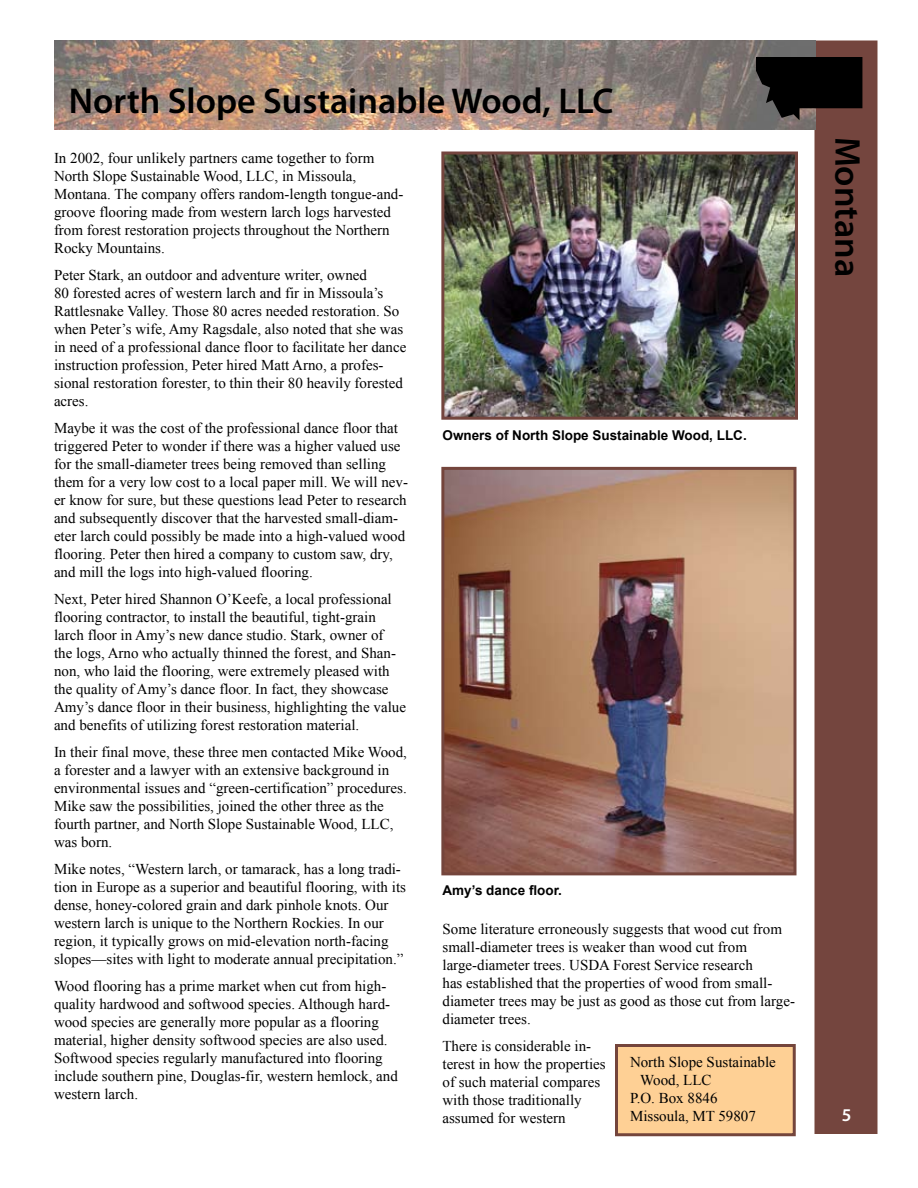
<style>
.page{position:relative;width:918px;height:1188px;background:#fff}
.page>*{position:absolute;margin:0;border:0;box-sizing:border-box;transform-origin:0 0}
.t1{font:600 36px "Myriad Pro";color:#000}
.t2{font:600 18px "Myriad Pro";color:#fff}
.t3{font:15px/18px "Times New Roman";color:#000}
.t4{font:700 13.5px "Arial";color:#000}
</style>
<div class="page">
<div style="left:815px;top:41px;width:62px;height:1092px;background:#74453e"></div>
<div style="left:814px;top:40px;width:64px;height:1094px;border:2px solid #74453c"></div>
<img style="left:54px;top:40px;width:762px;height:90px">
<div style="left:616px;top:1046px;width:178px;height:89px;background:#fed095"></div>
<div style="left:615px;top:1044px;width:181px;height:92px;border:3px solid #74453c"></div>
<img style="left:445px;top:156px;width:349px;height:260px">
<div style="left:441px;top:152px;width:357px;height:268px;border:3px solid #74453e"></div>
<img style="left:445px;top:471px;width:347px;height:400px">
<div style="left:441px;top:467px;width:355px;height:408px;border:3px solid #74453c"></div>
<svg style="left:756px;top:57px;width:106px;height:63px;background:#191514"></svg>
<h1 class="t1" style="left:69px;top:80px;width:546px">North Slope Sustainable Wood, LLC</h1>
<p class="t3" style="left:54px;top:149px;width:351px">In 2002, four unlikely partners came together to form North Slope Sustainable Wood, LLC, in Missoula, Montana. The company offers random-length tongue-and&shy;groove flooring made from western larch logs harvested from forest restoration projects throughout the Northern Rocky Mountains.</p>
<p class="t3" style="left:54px;top:266px;width:354px">Peter Stark, an outdoor and adventure writer, owned<br>80 forested acres of western larch and fir in Missoula’s Rattlesnake Valley. Those 80 acres needed restoration. So when Peter’s wife, Amy Ragsdale, also noted that she was in need of a professional dance floor to facilitate her dance instruction profession, Peter hired Matt Arno, a profes&shy;sional restoration forester, to thin their 80 heavily forested acres.</p>
<p class="t3" style="left:54px;top:419px;width:355px">Maybe it was the cost of the professional dance floor that triggered Peter to wonder if there was a higher valued use for the small-diameter trees being removed than selling them for a very low cost to a local paper mill. We will nev&shy;er know for sure, but these questions lead Peter to research and subsequently discover that the harvested small-diam&shy;eter larch could possibly be made into a high-valued wood flooring. Peter then hired a company to custom saw, dry, and mill the logs into high-valued flooring.</p>
<p class="t3" style="left:54px;top:590px;width:354px">Next, Peter hired Shannon O’Keefe, a local professional flooring contractor, to install the beautiful, tight-grain larch floor in Amy’s new dance studio. Stark, owner of<br>the logs, Arno who actually thinned the forest, and Shan&shy;non, who laid the flooring, were extremely pleased with the quality of Amy’s dance floor. In fact, they showcase Amy’s dance floor in their business, highlighting the value and benefits of utilizing forest restoration material.</p>
<p class="t3" style="left:54px;top:743px;width:354px">In their final move, these three men contacted Mike Wood, a forester and a lawyer with an extensive background in environmental issues and “green-certification” procedures.<br>Mike saw the possibilities, joined the other three as the fourth partner, and North Slope Sustainable Wood, LLC, was born.</p>
<p class="t3" style="left:54px;top:860px;width:354px">Mike notes, “Western larch, or tamarack, has a long tradi&shy;tion in Europe as a superior and beautiful flooring, with its dense, honey-colored grain and dark pinhole knots. Our western larch is unique to the Northern Rockies. In our region, it typically grows on mid-elevation north-facing slopes—sites with light to moderate annual precipitation.”</p>
<p class="t3" style="left:54px;top:977px;width:345px">Wood flooring has a prime market when cut from high&shy;quality hardwood and softwood species. Although hard&shy;wood species are generally more popular as a flooring material, higher density softwood species are also used.<br>Softwood species regularly manufactured into flooring include southern pine, Douglas-fir, western hemlock, and western larch.</p>
<p class="t4" style="left:442px;top:427px;width:306px">Owners of North Slope Sustainable Wood, LLC.</p>
<p class="t4" style="left:442px;top:881px;width:121px">Amy’s dance floor.</p>
<p class="t3" style="left:442px;top:920px;width:354px">Some literature erroneously suggests that wood cut from small-diameter trees is weaker than wood cut from large-diameter trees. USDA Forest Service research<br>has established that the properties of wood from small&shy;diameter trees may be just as good as those cut from large&shy;diameter trees.</p>
<p class="t3" style="left:442px;top:1037px;width:165px">There is considerable in&shy;terest in how the properties of such material compares with those traditionally assumed for western</p>
<p class="t3" style="left:630px;top:1053px;width:147px">North Slope Sustainable</p>
<p class="t3" style="left:640px;top:1071px;width:73px">Wood, LLC</p>
<p class="t3" style="left:630px;top:1089px;width:89px">P.O. Box 8846</p>
<p class="t3" style="left:630px;top:1107px;width:127px">Missoula, MT 59807</p>
<h1 class="t1" style="left:868px;top:136px;width:142px;rotate:90deg">Montana</h1>
<p class="t2" style="left:842px;top:1104px;width:11px">5</p>
</div>
